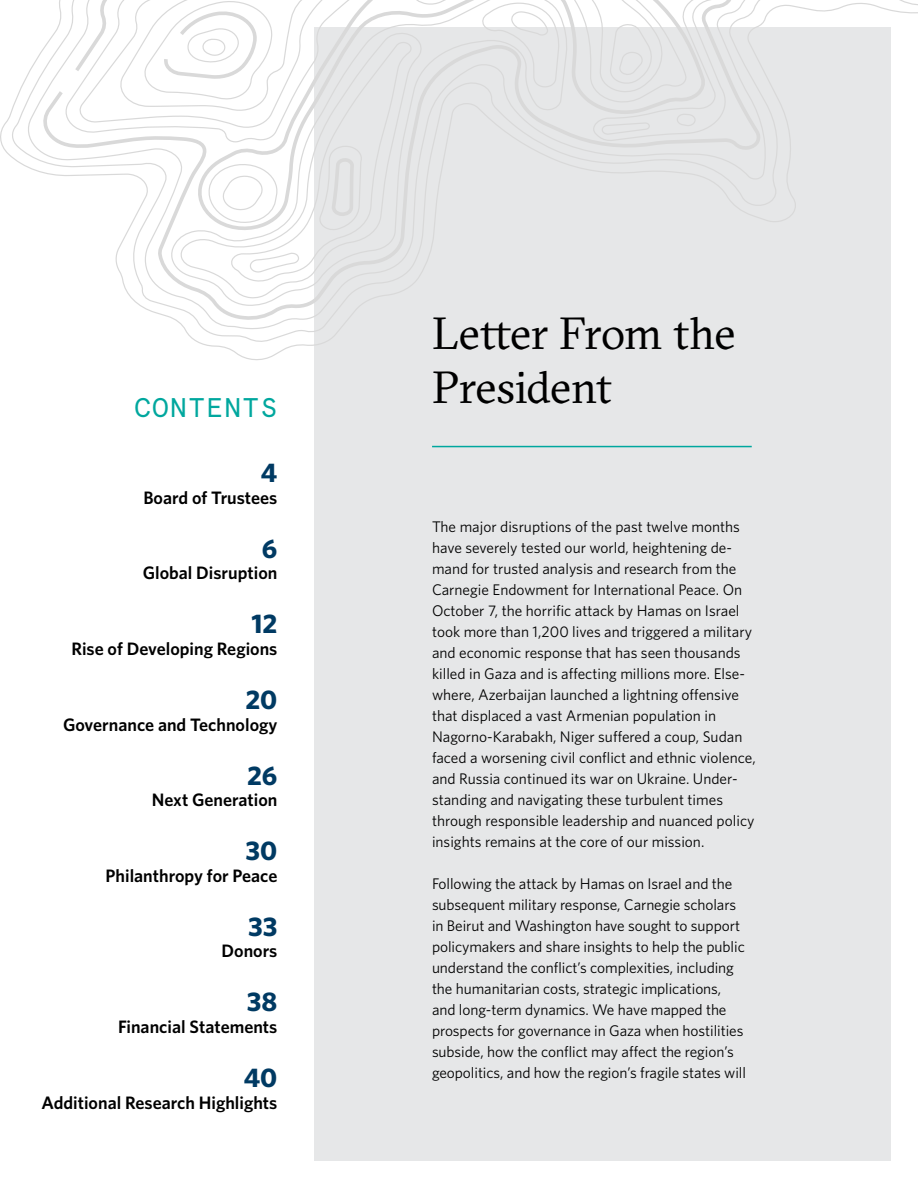
<style>
.page{position:relative;width:918px;height:1188px;background:#fff}
.page>*{position:absolute;margin:0;border:0;box-sizing:border-box;transform-origin:0 0}
.t1{font:45px/54px "GT Sectra LCG";letter-spacing:-.015em;color:#000}
.t2{font:700 27px "Whitney";color:#003a63}
.t3{font:27px "Apercu Mono Pro";letter-spacing:.05em;color:#00a79e}
.t4{font:600 18px "Whitney";color:#000}
.t5{font:15.3px/21px "Whitney";color:#000}
</style>
<div class="page">
<div style="left:315px;top:27px;width:576px;height:1134px;background:#e6e7e8"></div>
<svg style="left:40px;top:0;width:319px;height:321px"></svg>
<svg style="left:62px;top:0;width:108px;height:144px"></svg>
<svg style="left:161px;top:8px;width:9px;height:72px"></svg>
<svg style="left:170px;top:0;width:251px;height:307px"></svg>
<svg style="left:248px;top:0;width:670px;height:274px"></svg>
<hr style="left:432px;top:446px;width:320px;height:1px;background:#00a79e">
<h2 class="t3" style="left:134px;top:392px;width:145px">CONTENTS</h2>
<h2 class="t2" style="left:261px;top:455px;width:18px">4</h2>
<p class="t4" style="left:143px;top:486px;width:136px">Board of Trustees</p>
<h2 class="t2" style="left:262px;top:530px;width:17px">6</h2>
<p class="t4" style="left:143px;top:561px;width:136px">Global Disruption</p>
<h2 class="t2" style="left:252px;top:606px;width:27px">12</h2>
<p class="t4" style="left:71px;top:637px;width:208px">Rise of Developing Regions</p>
<h2 class="t2" style="left:245px;top:682px;width:34px">20</h2>
<p class="t4" style="left:63px;top:712px;width:216px">Governance and Technology</p>
<h2 class="t2" style="left:247px;top:757px;width:32px">26</h2>
<p class="t4" style="left:152px;top:788px;width:127px">Next Generation</p>
<h2 class="t2" style="left:246px;top:833px;width:33px">30</h2>
<p class="t4" style="left:106px;top:864px;width:173px">Philanthropy for Peace</p>
<h2 class="t2" style="left:248px;top:908px;width:31px">33</h2>
<p class="t4" style="left:222px;top:939px;width:57px">Donors</p>
<h2 class="t2" style="left:247px;top:984px;width:32px">38</h2>
<p class="t4" style="left:118px;top:1015px;width:161px">Financial Statements</p>
<h2 class="t2" style="left:244px;top:1060px;width:35px">40</h2>
<p class="t4" style="left:41px;top:1090px;width:238px">Additional Research Highlights</p>
<h1 class="t1" style="left:432px;top:307px;width:305px">Letter From the<br>President</h1>
<p class="t5" style="left:432px;top:516px;width:325px">The major disruptions of the past twelve months have severely tested our world, heightening de&shy;mand for trusted analysis and research from the Carnegie Endowment for International Peace. On October 7, the horrific attack by Hamas on Israel took more than 1,200 lives and triggered a military and economic response that has seen thousands killed in Gaza and is affecting millions more. Else&shy;where, Azerbaijan launched a lightning offensive that displaced a vast Armenian population in Nagorno-Karabakh, Niger suffered a coup, Sudan faced a worsening civil conflict and ethnic violence, and Russia continued its war on Ukraine. Under&shy;standing and navigating these turbulent times through responsible leadership and nuanced policy insights remains at the core of our mission.</p>
<p class="t5" style="left:432px;top:873px;width:315px">Following the attack by Hamas on Israel and the subsequent military response, Carnegie scholars in Beirut and Washington have sought to support policymakers and share insights to help the public understand the conflict’s complexities, including the humanitarian costs, strategic implications, and long-term dynamics. We have mapped the prospects for governance in Gaza when hostilities subside, how the conflict may affect the region’s geopolitics, and how the region’s fragile states will</p>
</div>
